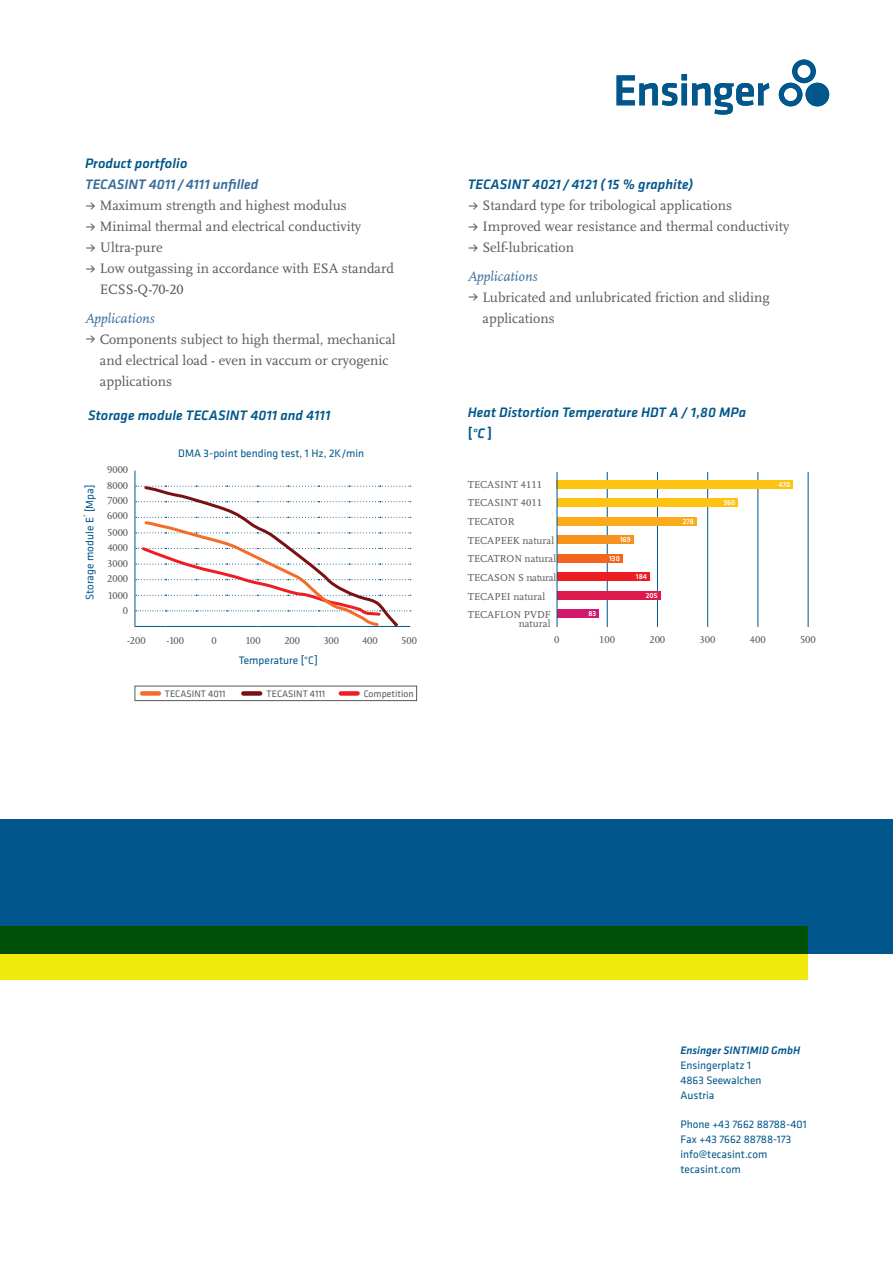
<style>
.page{position:relative;width:893px;height:1263px;background:#fff}
.page>*{position:absolute;margin:0;border:0;box-sizing:border-box;transform-origin:0 0}
.t1{font:14.25px/21px "Scala Pro";color:#57585a}
.t2{font:italic 500 14.25px/21px "Klavika";letter-spacing:.005em;color:#01578b}
.t3{font:italic 500 14.25px "Klavika";color:#366b9a}
.t4{font:italic 14.25px "Scala Pro";color:#366b9a}
.t5{font:11.25px/15px "Klavika";letter-spacing:.005em;color:#01578b}
.t6{font:italic 500 11.25px "Klavika";letter-spacing:.005em;color:#01578b}
.t7{font:10.5px/18.6px "Scala Pro";color:#57585a}
.t8{font:9.75px "Klavika";letter-spacing:.005em;color:#57585a}
.t9{font:500 7.5px "Klavika";color:#fff}
.s1{font-family:"Klavika";font-size:15px}
.s2{font-style:normal}
</style>
<div class="page">
<div style="left:135px;top:686px;width:282px;height:15px;border:1px solid #57585a"></div>
<svg style="left:135px;top:471px;width:276px;height:156px"></svg>
<div style="left:243px;top:691px;width:17px;height:5px;background:#7a1012"></div>
<div style="left:341px;top:691px;width:17px;height:5px;background:#ee1d23"></div>
<div style="left:0;top:926px;width:808px;height:54px;background:#f0ea0d"></div>
<svg style="left:0;top:819px;width:893px;height:134px;background:#005572"></svg>
<div style="left:142px;top:691px;width:17px;height:5px;background:#f36c28"></div>
<svg style="left:617px;top:74px;width:152px;height:41px"></svg>
<div style="left:805px;top:83px;width:24px;height:23px;background:#01578b;border-radius:50%"></div>
<svg style="left:779px;top:60px;width:37px;height:46px"></svg>
<hr style="left:607px;top:472px;width:1px;height:155px;background:#01578b">
<hr style="left:657px;top:472px;width:1px;height:155px;background:#01578b">
<hr style="left:707px;top:472px;width:1px;height:155px;background:#01578b">
<hr style="left:758px;top:472px;width:1px;height:155px;background:#01578b">
<hr style="left:808px;top:472px;width:1px;height:155px;background:#01578b">
<div style="left:557px;top:480px;width:236px;height:9px;background:#fec210"></div>
<div style="left:557px;top:498px;width:181px;height:9px;background:#fec210"></div>
<div style="left:557px;top:517px;width:139px;height:9px;background:#faaa1b"></div>
<div style="left:557px;top:535px;width:76px;height:9px;background:#f7931d"></div>
<div style="left:557px;top:554px;width:65px;height:9px;background:#f36421"></div>
<div style="left:557px;top:572px;width:92px;height:9px;background:#ee1d23"></div>
<div style="left:557px;top:591px;width:103px;height:9px;background:#df1a4c"></div>
<div style="left:557px;top:609px;width:42px;height:9px;background:#d1196c"></div>
<hr style="left:557px;top:472px;width:1px;height:155px;background:#01578b">
<p class="t2" style="left:85px;top:152px;width:104px">Product portfolio</p>
<p class="t3" style="left:85px;top:175px;width:175px">TECASINT 4011 /4111 unfilled</p>
<p class="t1" style="left:85px;top:195px;width:263px"><span class="s1">ˌ</span> Maximum strength and highest modulus</p>
<p class="t1" style="left:85px;top:216px;width:278px"><span class="s1">ˌ</span> Minimal thermal and electrical conductivity</p>
<p class="t1" style="left:85px;top:237px;width:79px"><span class="s1">ˌ</span> Ultra-pure</p>
<p class="t1" style="left:85px;top:258px;width:311px"><span class="s1">ˌ</span> Low outgassing in accordance with ESA standard</p>
<p class="t1" style="left:100px;top:279px;width:85px">ECSS-Q-70-20</p>
<p class="t4" style="left:85px;top:309px;width:71px">Applications</p>
<p class="t1" style="left:85px;top:328px;width:312px"><span class="s1">ˌ</span> Components subject to high thermal, mechanical</p>
<p class="t1" style="left:100px;top:349px;width:290px">and electrical load - even in vaccum or cryogenic</p>
<p class="t1" style="left:100px;top:370px;width:74px">applications</p>
<p class="t2" style="left:88px;top:404px;width:244px">Storage module TECASINT 4011 and 4111</p>
<p class="t5" style="left:82px;top:600px;width:116px;rotate:-90deg">Storage module E [Mpa]</p>
<p class="t5" style="left:178px;top:445px;width:187px">DMA 3-point bending test, 1 Hz, 2K/min</p>
<p class="t7" style="left:107px;top:461px;width:22px;line-height:16.5px">9000<br>8000</p>
<p class="t7" style="left:107px;top:493px;width:22px;line-height:15px">7000<br>6000</p>
<p class="t7" style="left:107px;top:525px;width:22px;line-height:15px">5000<br>4000</p>
<p class="t7" style="left:107px;top:556px;width:22px;line-height:15px">3000<br>2000</p>
<p class="t7" style="left:108px;top:588px;width:22px;line-height:15px;text-align:right">1000<br>0</p>
<p class="t7" style="left:127px;top:631px;width:20px">-200</p>
<p class="t7" style="left:166px;top:631px;width:19px">-100</p>
<p class="t7" style="left:212px;top:631px;width:7px">0</p>
<p class="t7" style="left:246px;top:631px;width:16px">100</p>
<p class="t7" style="left:284px;top:631px;width:17px">200</p>
<p class="t7" style="left:323px;top:631px;width:17px">300</p>
<p class="t7" style="left:363px;top:631px;width:17px">400</p>
<p class="t7" style="left:401px;top:631px;width:17px">500</p>
<p class="t5" style="left:239px;top:652px;width:81px">Temperature [°C]</p>
<p class="t8" style="left:165px;top:687px;width:62px">TECASINT 4011</p>
<p class="t8" style="left:267px;top:687px;width:60px">TECASINT 4111</p>
<p class="t8" style="left:364px;top:687px;width:52px">Competition</p>
<p class="t2" style="left:468px;top:173px;width:227px">TECASINT 4021 /4121 ( 15 % graphite)</p>
<p class="t1" style="left:468px;top:195px;width:323px"><span class="s1">ˌ</span> Standard type for tribological applications<br><span class="s1">ˌ</span> Improved wear resistance and thermal conductivity <span class="s1">ˌ</span> Self-lubrication</p>
<p class="t4" style="left:468px;top:267px;width:71px">Applications</p>
<p class="t1" style="left:468px;top:286px;width:303px"><span class="s1">ˌ</span> Lubricated and unlubricated friction and sliding</p>
<p class="t1" style="left:483px;top:307px;width:74px">applications</p>
<p class="t2" style="left:468px;top:402px;width:280px">Heat Distortion Temperature HDT A / 1,80 MPa <span class="s2">[</span>°C <span class="s2">]</span></p>
<p class="t7" style="left:468px;top:475px;width:90px">TECASINT 4111<br>TECASINT 4011<br>TECATOR<br>TECAPEEK natural<br>TECATRON natural<br>TECASON S natural<br>TECAPEI natural<br>TECAFLON PVDF</p>
<p class="t7" style="left:554px;top:630px;width:7px">0</p>
<p class="t7" style="left:599px;top:630px;width:17px">100</p>
<p class="t7" style="left:649px;top:630px;width:17px">200</p>
<p class="t7" style="left:700px;top:630px;width:17px">300</p>
<p class="t7" style="left:750px;top:630px;width:17px">400</p>
<p class="t7" style="left:800px;top:630px;width:17px">500</p>
<p class="t9" style="left:778px;top:479px;width:13px">470</p>
<p class="t9" style="left:723px;top:498px;width:13px">360</p>
<p class="t9" style="left:683px;top:516px;width:13px">278</p>
<p class="t9" style="left:620px;top:535px;width:12px">169</p>
<p class="t9" style="left:600px;top:553px;width:22px">110130</p>
<p class="t9" style="left:636px;top:572px;width:13px">184</p>
<p class="t9" style="left:634px;top:590px;width:25px">180205</p>
<p class="t9" style="left:588px;top:609px;width:9px">83</p>
<p class="t7" style="left:519px;top:614px;width:33px">natural</p>
<p class="t6" style="left:680px;top:1043px;width:121px">Ensinger SINTIMID GmbH</p>
<p class="t5" style="left:680px;top:1057px;width:83px">Ensingerplatz 1<br>4863 Seewalchen<br>Austria</p>
<p class="t5" style="left:680px;top:1116px;width:128px">Phone +43 7662 88788-401<br>Fax +43 7662 88788-173 info@tecasint.com tecasint.com</p>
</div>
